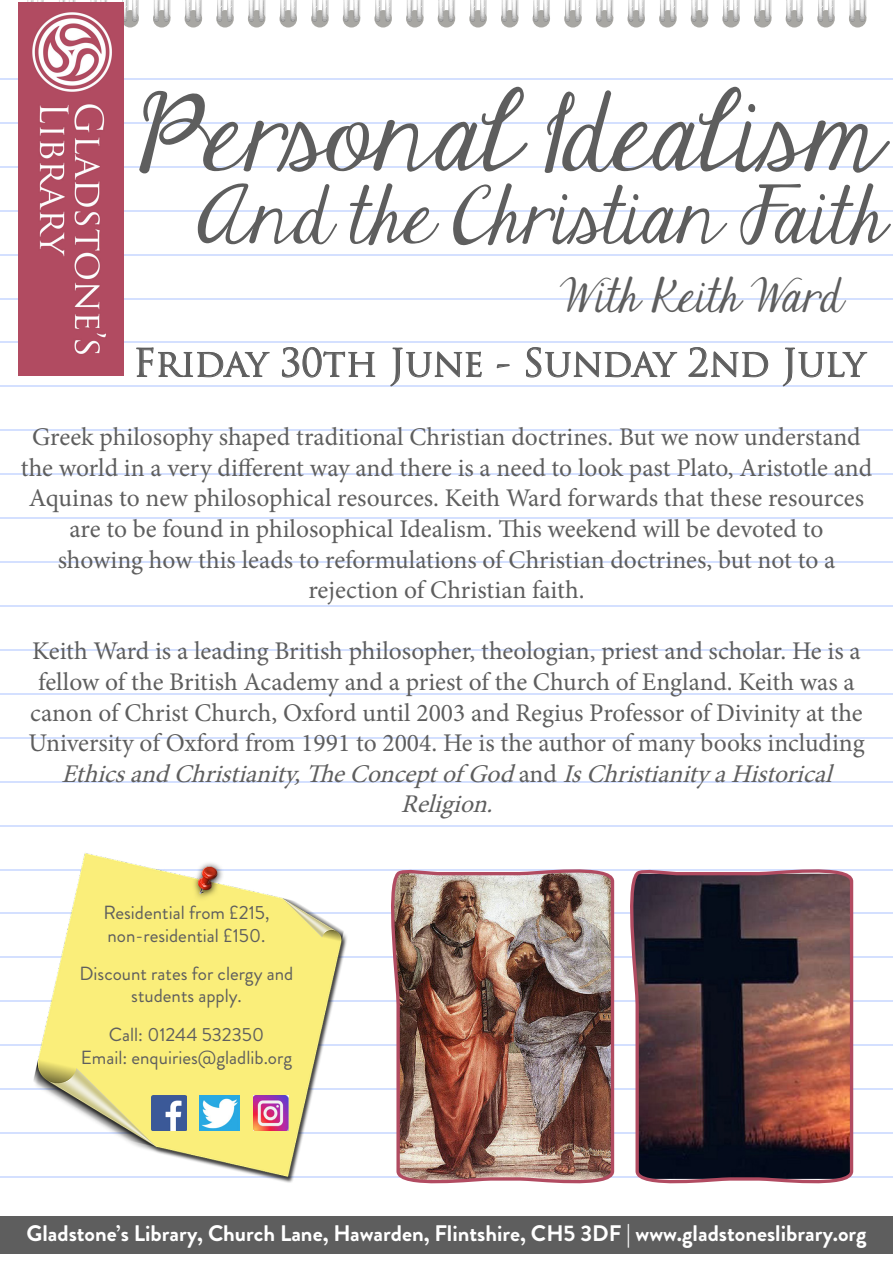
<style>
.page{position:relative;width:893px;height:1263px;background:#fff}
.page>*{position:absolute;margin:0;border:0;box-sizing:border-box;transform-origin:0 0}
.t1{font:91.5px "Janda Elegant Handwriting";color:#5e5e5e}
.t2{font:67.5px "Janda Elegant Handwriting";color:#5e5e5e}
.t3{font:39.9px "Janda Elegant Handwriting";color:#5e5e5e}
.t4{font:37.5px "Trajan Pro";color:#5e5e5e}
.t5{font:25.5px/30.6px "Minion Pro";letter-spacing:-.005em;color:#5e5e5e;text-align:center}
.t6{font:italic 25.5px "Minion Pro";color:#5e5e5e}
.t7{font:700 22.5px "Brandon Grotesque";color:#fff}
.t8{font:19.05px/22.8px "Brandon Grotesque";color:#5e5e5e;text-align:center}
.s1{font-style:italic}
</style>
<div class="page">
<svg style="left:121px;top:10px;width:18px;height:18px"></svg>
<svg style="left:153px;top:10px;width:17px;height:18px"></svg>
<svg style="left:185px;top:10px;width:17px;height:18px"></svg>
<svg style="left:216px;top:10px;width:18px;height:18px"></svg>
<svg style="left:248px;top:10px;width:17px;height:18px"></svg>
<svg style="left:280px;top:10px;width:17px;height:18px"></svg>
<svg style="left:311px;top:10px;width:18px;height:18px"></svg>
<div style="left:343px;top:10px;width:17px;height:18px;background:#a8a7a3;border-radius:50%"></div>
<svg style="left:374px;top:10px;width:18px;height:18px"></svg>
<svg style="left:406px;top:10px;width:17px;height:18px"></svg>
<svg style="left:438px;top:10px;width:17px;height:18px"></svg>
<svg style="left:469px;top:10px;width:18px;height:18px"></svg>
<svg style="left:501px;top:10px;width:17px;height:18px"></svg>
<svg style="left:533px;top:10px;width:17px;height:18px"></svg>
<svg style="left:564px;top:10px;width:18px;height:18px"></svg>
<svg style="left:596px;top:10px;width:17px;height:18px"></svg>
<svg style="left:627px;top:10px;width:18px;height:18px"></svg>
<svg style="left:659px;top:10px;width:18px;height:18px"></svg>
<svg style="left:691px;top:10px;width:17px;height:18px"></svg>
<svg style="left:722px;top:10px;width:18px;height:18px"></svg>
<svg style="left:754px;top:10px;width:17px;height:18px"></svg>
<svg style="left:786px;top:10px;width:17px;height:18px"></svg>
<svg style="left:817px;top:10px;width:18px;height:18px"></svg>
<svg style="left:849px;top:10px;width:17px;height:18px"></svg>
<svg style="left:27px;top:0;width:17px;height:2px"></svg>
<svg style="left:59px;top:0;width:17px;height:2px"></svg>
<svg style="left:91px;top:0;width:16px;height:2px"></svg>
<svg style="left:122px;top:0;width:17px;height:22px"></svg>
<svg style="left:154px;top:0;width:16px;height:22px"></svg>
<svg style="left:185px;top:0;width:17px;height:22px"></svg>
<svg style="left:217px;top:0;width:17px;height:22px"></svg>
<svg style="left:249px;top:0;width:16px;height:22px"></svg>
<svg style="left:280px;top:0;width:17px;height:22px"></svg>
<svg style="left:312px;top:0;width:17px;height:22px"></svg>
<svg style="left:344px;top:0;width:16px;height:22px"></svg>
<svg style="left:375px;top:0;width:17px;height:22px"></svg>
<svg style="left:407px;top:0;width:16px;height:22px"></svg>
<svg style="left:439px;top:0;width:16px;height:22px"></svg>
<svg style="left:470px;top:0;width:17px;height:22px"></svg>
<svg style="left:502px;top:0;width:16px;height:22px"></svg>
<svg style="left:533px;top:0;width:17px;height:22px"></svg>
<svg style="left:565px;top:0;width:17px;height:22px"></svg>
<svg style="left:597px;top:0;width:16px;height:22px"></svg>
<svg style="left:628px;top:0;width:17px;height:22px"></svg>
<svg style="left:660px;top:0;width:17px;height:22px"></svg>
<svg style="left:692px;top:0;width:16px;height:22px"></svg>
<svg style="left:723px;top:0;width:17px;height:22px"></svg>
<svg style="left:755px;top:0;width:16px;height:22px"></svg>
<svg style="left:786px;top:0;width:17px;height:22px"></svg>
<svg style="left:818px;top:0;width:17px;height:22px"></svg>
<svg style="left:850px;top:0;width:16px;height:22px"></svg>
<hr style="left:0;top:78px;width:893px;height:2px;background:#bdd0ff">
<hr style="left:0;top:122px;width:893px;height:2px;background:#bdd0ff">
<hr style="left:0;top:166px;width:893px;height:2px;background:#bdd0ff">
<hr style="left:0;top:210px;width:893px;height:1px;background:#bdd0ff">
<hr style="left:0;top:254px;width:893px;height:1px;background:#bdd0ff">
<hr style="left:0;top:298px;width:893px;height:1px;background:#bdd0ff">
<hr style="left:0;top:342px;width:893px;height:1px;background:#bdd0ff">
<hr style="left:0;top:386px;width:893px;height:1px;background:#bdd0ff">
<hr style="left:0;top:430px;width:893px;height:1px;background:#bdd0ff">
<hr style="left:0;top:473px;width:893px;height:2px;background:#bdd0ff">
<hr style="left:0;top:517px;width:893px;height:2px;background:#bdd0ff">
<hr style="left:0;top:561px;width:893px;height:2px;background:#bdd0ff">
<hr style="left:0;top:605px;width:893px;height:2px;background:#bdd0ff">
<hr style="left:0;top:649px;width:893px;height:2px;background:#bdd0ff">
<hr style="left:0;top:693px;width:893px;height:2px;background:#bdd0ff">
<hr style="left:0;top:737px;width:893px;height:1px;background:#bdd0ff">
<hr style="left:0;top:781px;width:893px;height:1px;background:#bdd0ff">
<hr style="left:0;top:825px;width:893px;height:1px;background:#bdd0ff">
<hr style="left:0;top:869px;width:893px;height:1px;background:#bdd0ff">
<hr style="left:0;top:913px;width:893px;height:1px;background:#bdd0ff">
<hr style="left:0;top:957px;width:893px;height:1px;background:#bdd0ff">
<hr style="left:0;top:1000px;width:893px;height:2px;background:#bdd0ff">
<hr style="left:0;top:1044px;width:893px;height:2px;background:#bdd0ff">
<hr style="left:0;top:1088px;width:893px;height:2px;background:#bdd0ff">
<hr style="left:0;top:1132px;width:893px;height:2px;background:#bdd0ff">
<hr style="left:0;top:1176px;width:893px;height:2px;background:#bdd0ff">
<img style="left:18px;top:2px;width:106px;height:374px">
<svg style="left:137px;top:348px;width:132px;height:29px"></svg>
<svg style="left:282px;top:347px;width:93px;height:30px"></svg>
<svg style="left:391px;top:348px;width:90px;height:38px"></svg>
<svg style="left:497px;top:365px;width:12px;height:3px"></svg>
<svg style="left:526px;top:347px;width:151px;height:30px"></svg>
<svg style="left:689px;top:347px;width:79px;height:30px"></svg>
<svg style="left:783px;top:348px;width:84px;height:38px"></svg>
<img style="left:18px;top:853px;width:337px;height:330px">
<img style="left:151px;top:1095px;width:35px;height:36px">
<img style="left:200px;top:1095px;width:40px;height:36px">
<img style="left:253px;top:1095px;width:35px;height:36px">
<img style="left:381px;top:869px;width:235px;height:315px">
<img style="left:620px;top:869px;width:235px;height:315px">
<div style="left:0;top:1216px;width:893px;height:38px;background:#5e5e5e"></div>
<p class="t1" style="left:135px;top:67px;width:746px">Personal Idealism</p>
<p class="t2" style="left:197px;top:167px;width:689px">And the Christian Faith</p>
<p class="t3" style="left:560px;top:267px;width:283px">With Keith Ward</p>
<p class="t4" style="left:133px;top:339px;width:734px">Friday 30th June - Sunday 2nd July</p>
<p class="t5" style="left:21px;top:422px;width:853px">Greek philosophy shaped traditional Christian doctrines. But we now understand the world in a very different way and there is a need to look past Plato, Aristotle and Aquinas to new philosophical resources. Keith Ward forwards that these resources are to be found in philosophical Idealism. This weekend will be devoted to</p>
<p class="t5" style="left:58px;top:544px;width:779px">showing how this leads to reformulations of Christian doctrines, but not to a</p>
<p class="t5" style="left:308px;top:575px;width:277px">rejection of Christian faith.</p>
<p class="t5" style="left:28px;top:636px;width:838px">Keith Ward is a leading British philosopher, theologian, priest and scholar. He is a fellow of the British Academy and a priest of the Church of England. Keith was a canon of Christ Church, Oxford until 2003 and Regius Professor of Divinity at the University of Oxford from 1991 to 2004. He is the author of many books including <span class="s1">EthicsandChristianity,TheConceptof God</span>a n d <span class="s1">IsChristianityaHistorical</span></p>
<p class="t6" style="left:401px;top:787px;width:102px">Religion.</p>
<p class="t8" style="left:103px;top:902px;width:167px">Residential from £215,</p>
<p class="t8" style="left:108px;top:924px;width:159px">non-residential £150.</p>
<p class="t8" style="left:80px;top:962px;width:215px">Discount rates for clergy and students apply.</p>
<p class="t8" style="left:109px;top:1024px;width:157px">Call: 01244 532350</p>
<p class="t8" style="left:81px;top:1046px;width:213px">Email: enquiries@gladlib.org</p>
<p class="t7" style="left:27px;top:1217px;width:841px">Gladstone’s Library, Church Lane, Hawarden, Flintshire, CH5 3DF | www.gladstoneslibrary.org</p>
</div>
